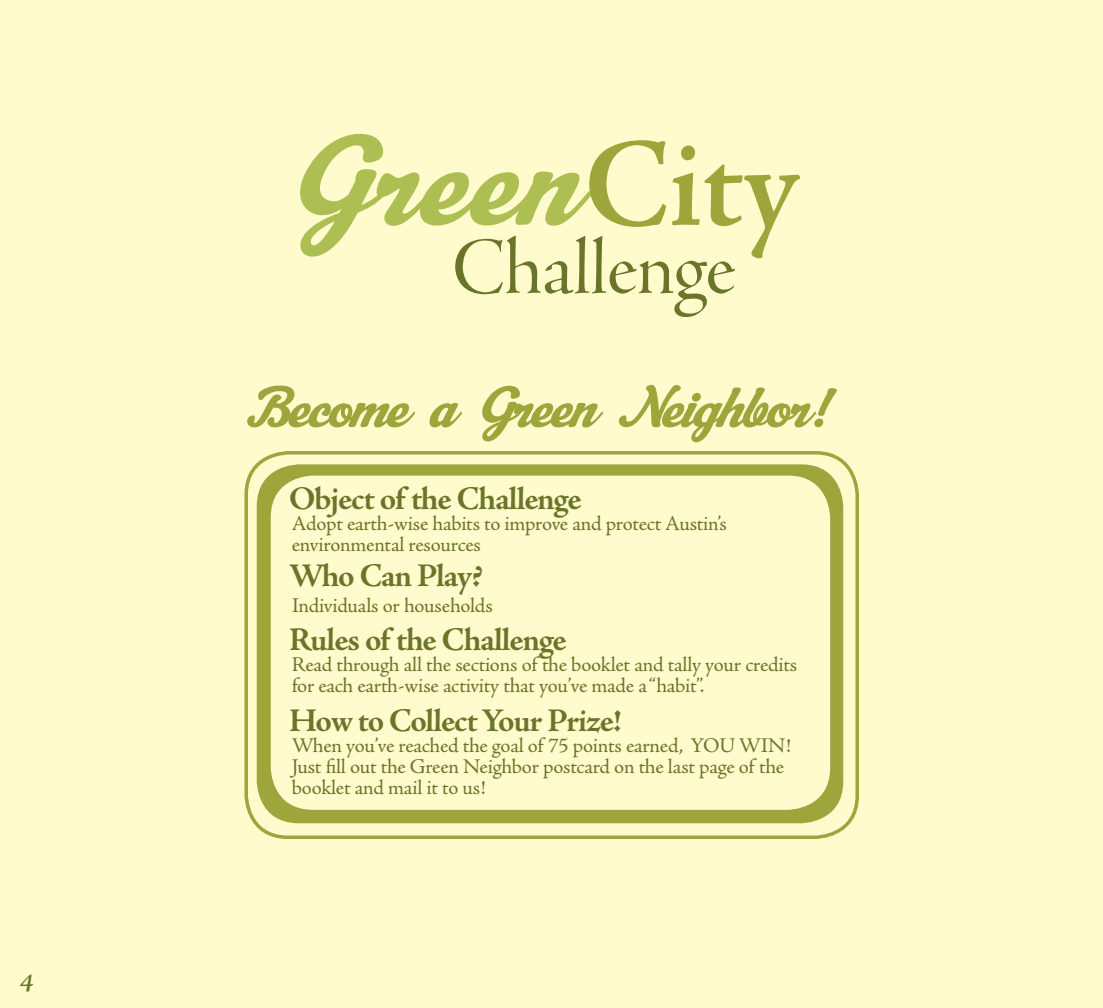
<style>
.page{position:relative;width:1103px;height:1008px;background:#fff}
.page>*{position:absolute;margin:0;border:0;box-sizing:border-box;transform-origin:0 0}
.t1{font:57.75px "Machiarge";letter-spacing:-.05em;color:#9da53b}
.t2{font:700 33.25px "Adobe Jenson Pro";letter-spacing:-.035em;color:#6b752a}
.t3{font:italic 600 26.25px "Adobe Jenson Pro";color:#6b752a}
.t4{font:21px/21px "Adobe Jenson Pro";letter-spacing:-.015em;color:#6b752a}
</style>
<div class="page">
<div style="left:0;top:0;width:1102px;height:1008px;background:#fffbcc"></div>
<svg style="left:300px;top:134px;width:500px;height:183px"></svg>
<div style="left:244px;top:451px;width:615px;height:388px;border:4px solid #9da53b;border-radius:42px"></div>
<div style="left:257px;top:464px;width:586px;height:359px;background:#9da53b;border-radius:42px"></div>
<div style="left:271px;top:476px;width:559px;height:334px;background:#fffbcc;border-radius:42px"></div>
<p class="t3" style="left:20px;top:968px;width:15px">4</p>
<h1 class="t1" style="left:244px;top:371px;width:599px">Become a Green Neighbor!</h1>
<h2 class="t2" style="left:289px;top:480px;width:294px">Object of the Challenge</h2>
<p class="t4" style="left:292px;top:514px;width:436px">Adopt earth-wise habits to improve and protect Austin’s environmental resources</p>
<h2 class="t2" style="left:289px;top:557px;width:195px">Who Can Play?</h2>
<p class="t4" style="left:292px;top:595px;width:202px">Individuals or households</p>
<h2 class="t2" style="left:289px;top:621px;width:279px">Rules of the Challenge</h2>
<p class="t4" style="left:292px;top:654px;width:507px">Read through all the sections of the booklet and tally your credits for each earth-wise activity that you’ve made a “habit”.</p>
<h2 class="t2" style="left:289px;top:701px;width:334px">How to Collect Your Prize!</h2>
<p class="t4" style="left:292px;top:735px;width:500px">When you’ve reached the goal of 75 points earned, YOU WIN!<br>Just fill out the Green Neighbor postcard on the last page of the booklet and mail it to us!</p>
</div>
